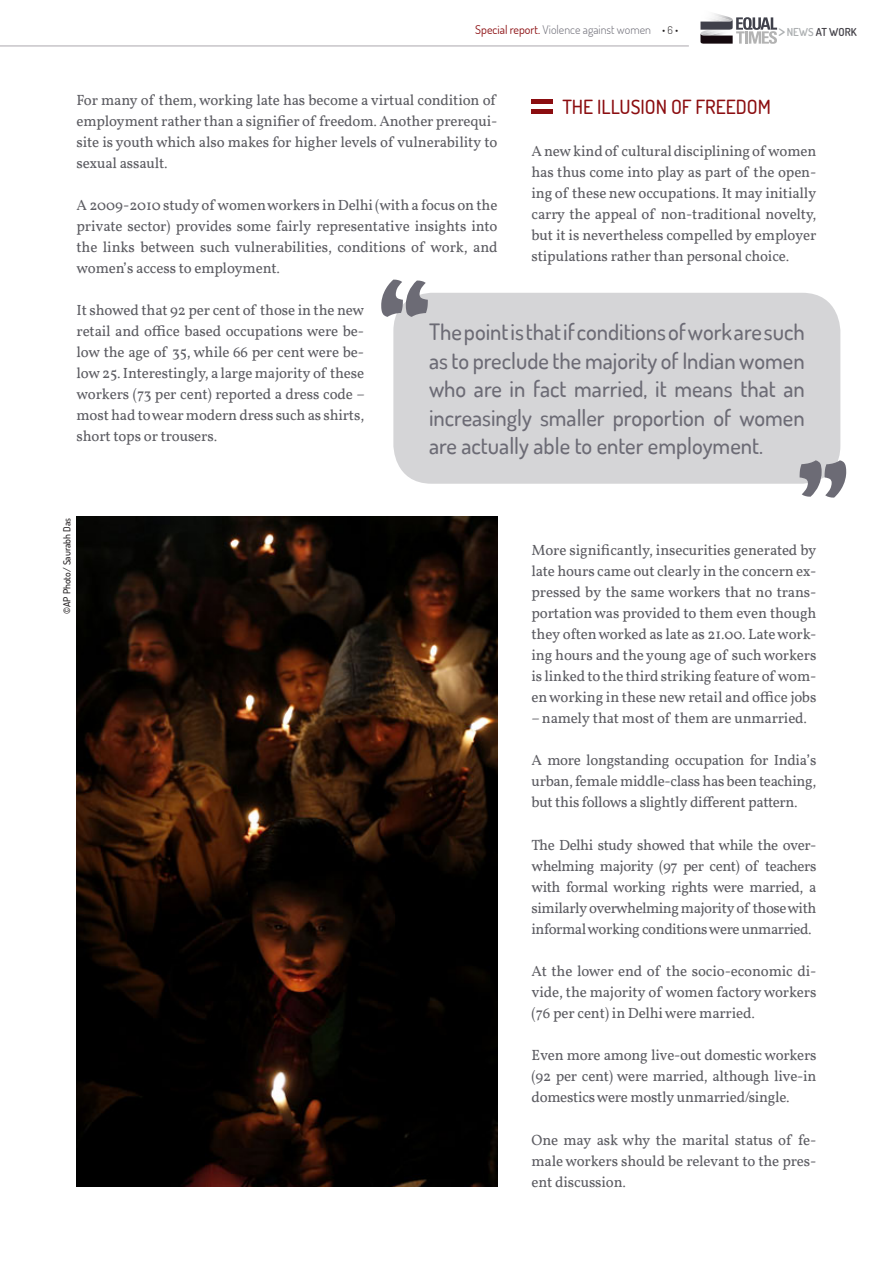
<style>
.page{position:relative;width:893px;height:1263px;background:#fff}
.page>*{position:absolute;margin:0;border:0;box-sizing:border-box;transform-origin:0 0}
.t1{font:500 22.5px/28.5px "Dosis";color:#6c6b75;text-align:justify}
.t2{font:500 19.5px "Dosis";color:#8b0d10}
.t3{font:15px/21px "Vollkorn";letter-spacing:-.01em;color:#5c5c62;text-align:justify}
.t4{font:300 12px "Dosis";color:#6c6b75}
.t5{font:600 10.95px "Dosis";color:#444249}
.t6{font:500 9.75px "Dosis";color:#231f20}
.s1{font-weight:400;color:#8b0d10}
.s2{font-size:10.5px;color:#231f20}
.s3{font-weight:500;font-size:17.85px;color:#acafb1}
.s4{color:#acafb1}
</style>
<div class="page">
<hr style="left:0;top:46px;width:689px;height:1px;background:#aba7ad">
<img style="left:714px;top:13px;width:14px;height:4px">
<img style="left:714px;top:15px;width:10px;height:2px">
<svg style="left:700px;top:17px;width:77px;height:27px"></svg>
<div style="left:531px;top:99px;width:22px;height:5px;background:#8b0d10"></div>
<div style="left:531px;top:109px;width:22px;height:5px;background:#8b0d10"></div>
<img style="left:77px;top:517px;width:420px;height:669px">
<div style="left:393px;top:293px;width:447px;height:191px;background:#d5d5d7;border-radius:38px"></div>
<svg style="left:381px;top:280px;width:47px;height:37px"></svg>
<svg style="left:800px;top:460px;width:46px;height:38px"></svg>
<p class="t4" style="left:475px;top:22px;width:204px"><span class="s1">Special report.</span> Violence against women <span class="s2">• 6 •</span></p>
<p class="t5" style="left:778px;top:25px;width:80px"><span class="s3">&gt;</span> <span class="s4">NEWS</span> AT WORK</p>
<p class="t3" style="left:77px;top:89px;width:423px;text-align:left">For many of them, working late has become a virtual condition of employment rather than a signifier of freedom. Another prerequi&shy;site is youth which also makes for higher levels of vulnerability to sexual assault.</p>
<p class="t3" style="left:77px;top:195px;width:422px">A 2009-2010 study of women workers in Delhi (with a focus on the private sector) provides some fairly representative insights into the links between such vulnerabilities, conditions of work, and women’s access to employment.</p>
<p class="t3" style="left:77px;top:300px;width:290px">It showed that 92 per cent of those in the new retail and office based occupations were be&shy;low the age of 35, while 66 per cent were be&shy;low 25. Interestingly, a large majority of these workers (73 per cent) reported a dress code – most had to wear modern dress such as shirts, short tops or trousers.</p>
<h2 class="t2" style="left:562px;top:94px;width:210px">THE ILLUSION OF FREEDOM</h2>
<p class="t3" style="left:531px;top:140px;width:286px">A new kind of cultural disciplining of women has thus come into play as part of the open&shy;ing of these new occupations. It may initially carry the appeal of non-traditional novelty, but it is nevertheless compelled by employer stipulations rather than personal choice.</p>
<h1 class="t1" style="left:429px;top:317px;width:377px">The point is that if conditions of work are such as to preclude the majority of Indian women who are in fact married, it means that an increasingly smaller proportion of women are actually able to enter employment.</h1>
<p class="t6" style="left:61px;top:614px;width:97px;rotate:-90deg">©AP Photo/ Saurabh Das</p>
<p class="t3" style="left:531px;top:540px;width:286px">More significantly, insecurities generated by late hours came out clearly in the concern ex&shy;pressed by the same workers that no trans&shy;portation was provided to them even though they often worked as late as 21.00. Late work&shy;ing hours and the young age of such workers is linked to the third striking feature of wom&shy;en working in these new retail and office jobs</p>
<p class="t3" style="left:531px;top:708px;width:277px">– namely that most of them are unmarried.</p>
<p class="t3" style="left:531px;top:750px;width:286px">A more longstanding occupation for India’s urban, female middle-class has been teaching, but this follows a slightly different pattern.</p>
<p class="t3" style="left:531px;top:834px;width:286px">The Delhi study showed that while the over&shy;whelming majority (97 per cent) of teachers with formal working rights were married, a similarly overwhelming majority of those with informal working conditions were unmarried.</p>
<p class="t3" style="left:531px;top:960px;width:286px">At the lower end of the socio-economic di&shy;vide, the majority of women factory workers (76 per cent) in Delhi were married.</p>
<p class="t3" style="left:531px;top:1045px;width:286px">Even more among live-out domestic workers (92 per cent) were married, although live-in domestics were mostly unmarried/single.</p>
<p class="t3" style="left:531px;top:1129px;width:286px">One may ask why the marital status of fe&shy;male workers should be relevant to the pres&shy;ent discussion.</p>
</div>
